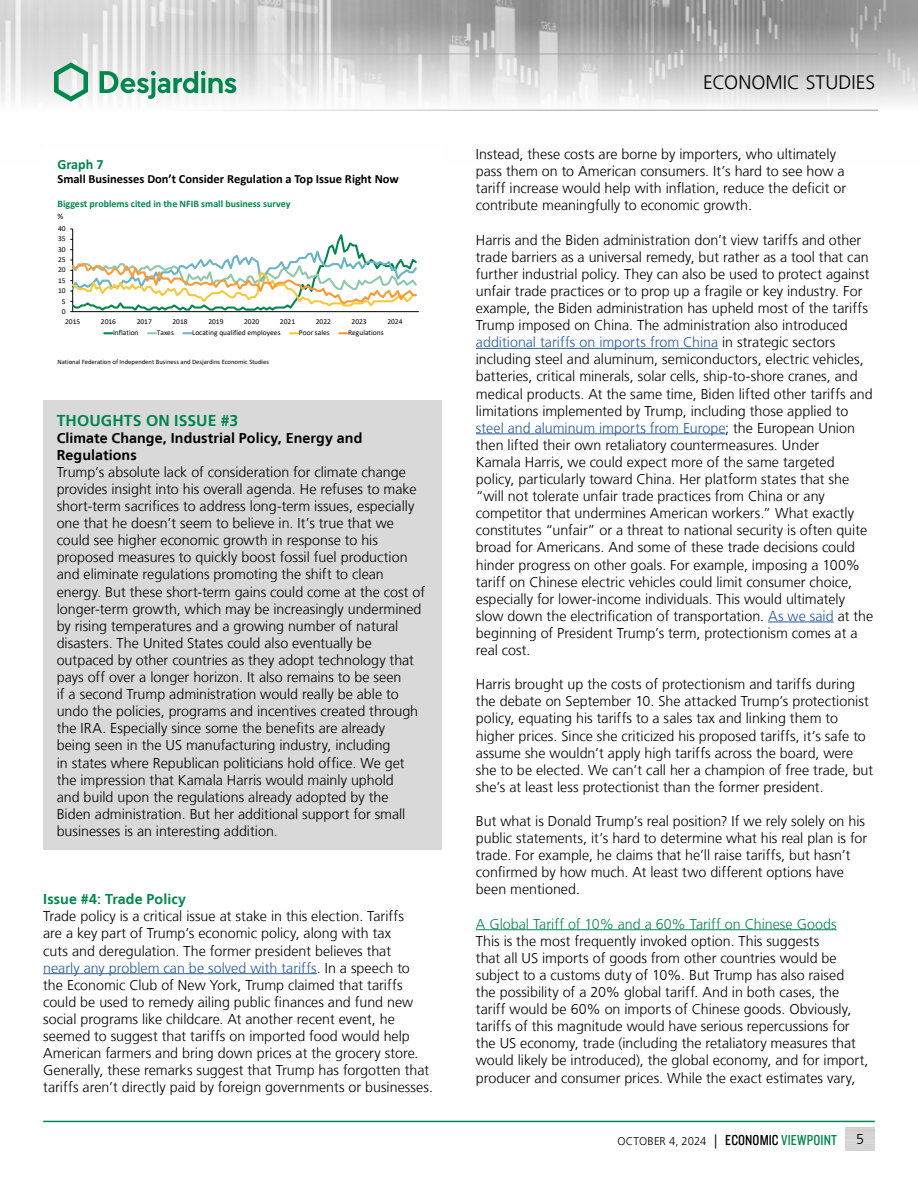
<style>
.page{position:relative;width:918px;height:1188px;background:#fff}
.page>*{position:absolute;margin:0;border:0;box-sizing:border-box;transform-origin:0 0}
.t1{font:300 19.5px "Frutiger LT";letter-spacing:.005em;color:#000}
.t2{font:700 15.75px "Frutiger LT";letter-spacing:.01em;color:#00874e}
.t3{font:300 14.25px/17.1px "Frutiger LT";color:#000}
.t4{font:700 14.25px/17.1px "Frutiger LT";letter-spacing:.005em;color:#000}
.t5{font:300 14.25px "Frutiger LT";color:#00874e}
.t6{font:700 14.25px "Frutiger LT";letter-spacing:.005em;color:#00874e}
.t7{font:700 14.1px "Calibri";color:#00874e}
.t8{font:700 12.45px "Calibri";color:#000}
.t9{font:300 11.25px "Frutiger LT";color:#000}
.t10{font:700 10.05px "Calibri";color:#00874e}
.t11{font:8.4px "Calibri";color:#000}
.t12{font:7.5px "Calibri";color:#000}
.t13{font:6.6px "Calibri";color:#000}
.s1{color:#275b9b}
.s2{font-size:14.25px}
.s3{font-family:"Knockout 29 Junior Ltweight";font-weight:400;font-size:15px}
.s4{font-family:"Knockout 29 Junior Ltweight";font-weight:400;font-size:15px;color:#00874e}
</style>
<div class="page">
<img style="left:0;top:0;width:918px;height:110px">
<hr style="left:0;top:54px;width:878px;height:1px;background:#9d9d9c">
<hr style="left:0;top:110px;width:878px;height:1px;background:#9d9d9c">
<svg style="left:54px;top:62px;width:34px;height:40px"></svg>
<svg style="left:100px;top:71px;width:136px;height:28px"></svg>
<hr style="left:43px;top:1121px;width:832px;height:1px;background:#00874e">
<hr style="left:43px;top:973px;width:274px;height:1px;background:#275b9b">
<hr style="left:476px;top:348px;width:242px;height:1px;background:#275b9b">
<hr style="left:476px;top:433px;width:249px;height:1px;background:#275b9b">
<hr style="left:768px;top:622px;width:66px;height:1px;background:#275b9b">
<hr style="left:476px;top:929px;width:361px;height:1px;background:#00874e">
<svg style="left:70px;top:229px;width:349px;height:83px"></svg>
<svg style="left:104px;top:332px;width:8px;height:2px"></svg>
<svg style="left:148px;top:332px;width:8px;height:2px"></svg>
<svg style="left:183px;top:332px;width:8px;height:2px"></svg>
<svg style="left:290px;top:332px;width:8px;height:2px"></svg>
<svg style="left:339px;top:332px;width:8px;height:2px"></svg>
<div style="left:43px;top:400px;width:399px;height:449px;background:#d9d9d9"></div>
<p class="t7" style="left:57px;top:155px;width:48px">Graph 7</p>
<p class="t8" style="left:57px;top:170px;width:343px">Small Businesses Don’t Consider Regulation a Top Issue Right Now</p>
<p class="t10" style="left:57px;top:197px;width:234px">Biggest problems cited in the NFIB small business survey</p>
<p class="t11" style="left:57px;top:211px;width:7px">%</p>
<p class="t12" style="left:58px;top:223px;width:9px">40</p>
<p class="t12" style="left:58px;top:234px;width:9px">35</p>
<p class="t12" style="left:58px;top:244px;width:9px">30</p>
<p class="t12" style="left:58px;top:254px;width:9px">25</p>
<p class="t12" style="left:58px;top:265px;width:9px">20</p>
<p class="t12" style="left:58px;top:275px;width:9px">15</p>
<p class="t12" style="left:58px;top:285px;width:9px">10</p>
<p class="t12" style="left:62px;top:296px;width:5px">5</p>
<p class="t12" style="left:62px;top:306px;width:5px">0</p>
<p class="t12" style="left:65px;top:316px;width:17px">2015</p>
<p class="t12" style="left:101px;top:316px;width:17px">2016</p>
<p class="t12" style="left:137px;top:316px;width:17px">2017</p>
<p class="t12" style="left:173px;top:316px;width:17px">2018</p>
<p class="t12" style="left:208px;top:316px;width:17px">2019</p>
<p class="t12" style="left:244px;top:316px;width:17px">2020</p>
<p class="t12" style="left:280px;top:316px;width:17px">2021</p>
<p class="t12" style="left:316px;top:316px;width:17px">2022</p>
<p class="t12" style="left:352px;top:316px;width:17px">2023</p>
<p class="t12" style="left:387px;top:316px;width:17px">2024</p>
<p class="t12" style="left:113px;top:328px;width:27px">Inflation</p>
<p class="t12" style="left:157px;top:328px;width:19px">Taxes</p>
<p class="t12" style="left:192px;top:328px;width:90px">Locating qualified employees</p>
<p class="t12" style="left:299px;top:328px;width:32px">Poor sales</p>
<p class="t12" style="left:348px;top:328px;width:37px">Regulations</p>
<p class="t13" style="left:58px;top:357px;width:213px">National Federation of Independent Business and Desjardins Economic Studies</p>
<p class="t2" style="left:57px;top:411px;width:183px">THOUGHTS ON ISSUE #3</p>
<p class="t4" style="left:57px;top:429px;width:307px">Climate Change, Industrial Policy, Energy and<br>Regulations</p>
<p class="t3" style="left:57px;top:464px;width:370px">Trump’s absolute lack of consideration for climate change provides insight into his overall agenda. He refuses to make short-term sacrifices to address long-term issues, especially one that he doesn’t seem to believe in. It’s true that we could see higher economic growth in response to his proposed measures to quickly boost fossil fuel production and eliminate regulations promoting the shift to clean energy. But these short-term gains could come at the cost of longer-term growth, which may be increasingly undermined by rising temperatures and a growing number of natural disasters. The United States could also eventually be outpaced by other countries as they adopt technology that pays off over a longer horizon. It also remains to be seen<br>if a second Trump administration would really be able to undo the policies, programs and incentives created through the IRA. Especially since some the benefits are already<br>being seen in the US manufacturing industry, including<br>in states where Republican politicians hold office. We get the impression that Kamala Harris would mainly uphold<br>and build upon the regulations already adopted by the Biden administration. But her additional support for small businesses is an interesting addition.</p>
<p class="t6" style="left:43px;top:891px;width:144px">Issue #4: Trade Policy</p>
<p class="t3" style="left:43px;top:908px;width:391px">Trade policy is a critical issue at stake in this election. Tariffs<br>are a key part of Trump’s economic policy, along with tax<br>cuts and deregulation. The former president believes that<br><span class="s1">nearly any problem can be solved with tariffs</span>. In a speech to the Economic Club of New York, Trump claimed that tariffs could be used to remedy ailing public finances and fund new social programs like childcare. At another recent event, he seemed to suggest that tariffs on imported food would help American farmers and bring down prices at the grocery store.<br>Generally, these remarks suggest that Trump has forgotten that tariffs aren’t directly paid by foreign governments or businesses.</p>
<h1 class="t1" style="left:703px;top:72px;width:174px">ECONOMIC STUDIES</h1>
<p class="t3" style="left:476px;top:146px;width:372px">Instead, these costs are borne by importers, who ultimately pass them on to American consumers. It’s hard to see how a tariff increase would help with inflation, reduce the deficit or contribute meaningfully to economic growth.</p>
<p class="t3" style="left:476px;top:231px;width:399px">Harris and the Biden administration don’t view tariffs and other trade barriers as a universal remedy, but rather as a tool that can further industrial policy. They can also be used to protect against unfair trade practices or to prop up a fragile or key industry. For example, the Biden administration has upheld most of the tariffs Trump imposed on China. The administration also introduced <span class="s1">additional tariffs on imports from China</span> in strategic sectors including steel and aluminum, semiconductors, electric vehicles, batteries, critical minerals, solar cells, ship-to-shore cranes, and medical products. At the same time, Biden lifted other tariffs and limitations implemented by Trump, including those applied to <span class="s1">steel and aluminum imports from Europe</span>; the European Union then lifted their own retaliatory countermeasures. Under<br>Kamala Harris, we could expect more of the same targeted policy, particularly toward China. Her platform states that she “will not tolerate unfair trade practices from China or any competitor that undermines American workers.” What exactly constitutes “unfair” or a threat to national security is often quite broad for Americans. And some of these trade decisions could hinder progress on other goals. For example, imposing a 100% tariff on Chinese electric vehicles could limit consumer choice, especially for lower-income individuals. This would ultimately slow down the electrification of transportation. <span class="s1">As we said</span> at the beginning of President Trump’s term, protectionism comes at a real cost.</p>
<p class="t3" style="left:476px;top:676px;width:399px">Harris brought up the costs of protectionism and tariffs during the debate on September 10. She attacked Trump’s protectionist policy, equating his tariffs to a sales tax and linking them to higher prices. Since she criticized his proposed tariffs, it’s safe to assume she wouldn’t apply high tariffs across the board, were she to be elected. We can’t call her a champion of free trade, but she’s at least less protectionist than the former president.</p>
<p class="t3" style="left:476px;top:813px;width:393px">But what is Donald Trump’s real position? If we rely solely on his public statements, it’s hard to determine what his real plan is for trade. For example, he claims that he’ll raise tariffs, but hasn’t confirmed by how much. At least two different options have been mentioned.</p>
<p class="t5" style="left:476px;top:916px;width:362px">A Global Tariff of 10% and a 60% Tariff on Chinese Goods</p>
<p class="t3" style="left:476px;top:933px;width:394px">This is the most frequently invoked option. This suggests<br>that all US imports of goods from other countries would be subject to a customs duty of 10%. But Trump has also raised<br>the possibility of a 20% global tariff. And in both cases, the tariff would be 60% on imports of Chinese goods. Obviously, tariffs of this magnitude would have serious repercussions for the US economy, trade (including the retaliatory measures that would likely be introduced), the global economy, and for import, producer and consumer prices. While the exact estimates vary,</p>
<p class="t9" style="left:618px;top:1135px;width:221px">OCTOBER 4, 2024 <span class="s2">|</span> <span class="s3">ECONOMIC</span> <span class="s4">VIEWPOINT</span></p>
<p class="t3" style="left:856px;top:1131px;width:9px">5</p>
</div>
